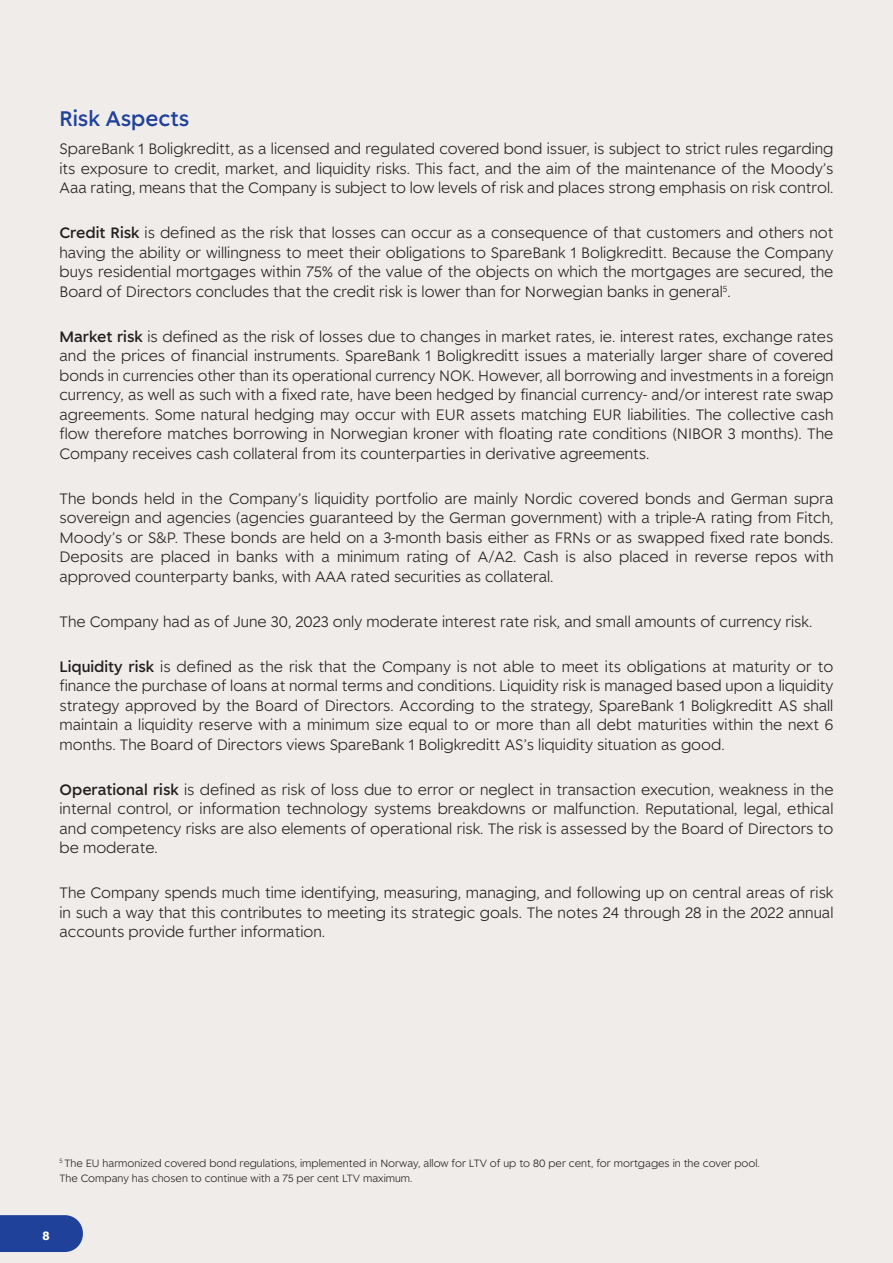
<style>
.page{position:relative;width:893px;height:1263px;background:#efecea}
.page>*{position:absolute;margin:0;border:0;box-sizing:border-box;transform-origin:0 0}
.Header_3{font:500 21px "Spare Bank 1";color:#20419a}
.Avsnittsmal_1{font:300 15px/19.5px "Spare Bank 1";color:#231f20;text-align:justify}
.t1{font:700 12px "Spare Bank 1";color:#fff}
.Header_2{font:300 10.5px/15px "Spare Bank 1";color:#231f20}
.s1{font-weight:500}
</style>
<div class="page">
<svg style="left:0;top:1215px;width:83px;height:37px;background:#2a499e"></svg>
<p class="Header_3" style="left:60px;top:105px;width:131px">Risk Aspects</p>
<p class="Avsnittsmal_1" style="left:60px;top:139px;width:775px">SpareBank 1 Boligkreditt, as a licensed and regulated covered bond issuer, is subject to strict rules regarding its exposure to credit, market, and liquidity risks. This fact, and the aim of the maintenance of the Moody’s Aaa rating, means that the Company is subject to low levels of risk and places strong emphasis on risk control.</p>
<p class="Avsnittsmal_1" style="left:60px;top:223px;width:775px"><span class="s1">Credit Risk</span> is defined as the risk that losses can occur as a consequence of that customers and others not having the ability or willingness to meet their obligations to SpareBank 1 Boligkreditt. Because the Company buys residential mortgages within 75% of the value of the objects on which the mortgages are secured, the Board of Directors concludes that the credit risk is lower than for Norwegian banks in general<sup>5</sup>.</p>
<p class="Avsnittsmal_1" style="left:60px;top:326px;width:775px"><span class="s1">Market risk</span> is defined as the risk of losses due to changes in market rates, ie. interest rates, exchange rates and the prices of financial instruments. SpareBank 1 Boligkreditt issues a materially larger share of covered bonds in currencies other than its operational currency NOK. However, all borrowing and investments in a foreign currency, as well as such with a fixed rate, have been hedged by financial currency- and/or interest rate swap agreements. Some natural hedging may occur with EUR assets matching EUR liabilities. The collective cash flow therefore matches borrowing in Norwegian kroner with floating rate conditions (NIBOR 3 months). The Company receives cash collateral from its counterparties in derivative agreements.</p>
<p class="Avsnittsmal_1" style="left:60px;top:488px;width:775px">The bonds held in the Company’s liquidity portfolio are mainly Nordic covered bonds and German supra sovereign and agencies (agencies guaranteed by the German government) with a triple-A rating from Fitch, Moody’s or S&amp;P. These bonds are held on a 3-month basis either as FRNs or as swapped fixed rate bonds.<br>Deposits are placed in banks with a minimum rating of A/A2. Cash is also placed in reverse repos with approved counterparty banks, with AAA rated securities as collateral.</p>
<p class="Avsnittsmal_1" style="left:60px;top:611px;width:754px">The Company had as of June 30, 2023 only moderate interest rate risk, and small amounts of currency risk.</p>
<p class="Avsnittsmal_1" style="left:60px;top:656px;width:775px"><span class="s1">Liquidity risk</span> is defined as the risk that the Company is not able to meet its obligations at maturity or to finance the purchase of loans at normal terms and conditions. Liquidity risk is managed based upon a liquidity strategy approved by the Board of Directors. According to the strategy, SpareBank 1 Boligkreditt AS shall maintain a liquidity reserve with a minimum size equal to or more than all debt maturities within the next 6 months. The Board of Directors views SpareBank 1 Boligkreditt AS’s liquidity situation as good.</p>
<p class="Avsnittsmal_1" style="left:60px;top:779px;width:775px"><span class="s1">Operational risk</span> is defined as risk of loss due to error or neglect in transaction execution, weakness in the internal control, or information technology systems breakdowns or malfunction. Reputational, legal, ethical and competency risks are also elements of operational risk. The risk is assessed by the Board of Directors to be moderate.</p>
<p class="Avsnittsmal_1" style="left:60px;top:883px;width:775px">The Company spends much time identifying, measuring, managing, and following up on central areas of risk in such a way that this contributes to meeting its strategic goals. The notes 24 through 28 in the 2022 annual accounts provide further information.</p>
<p class="Header_2" style="left:60px;top:1155px;width:702px"><sup>5</sup> The EU harmonized covered bond regulations, implemented in Norway, allow for LTV of up to 80 per cent, for mortgages in the cover pool.<br>The Company has chosen to continue with a 75 per cent LTV maximum.</p>
<p class="t1" style="left:43px;top:1228px;width:9px">8</p>
</div>
